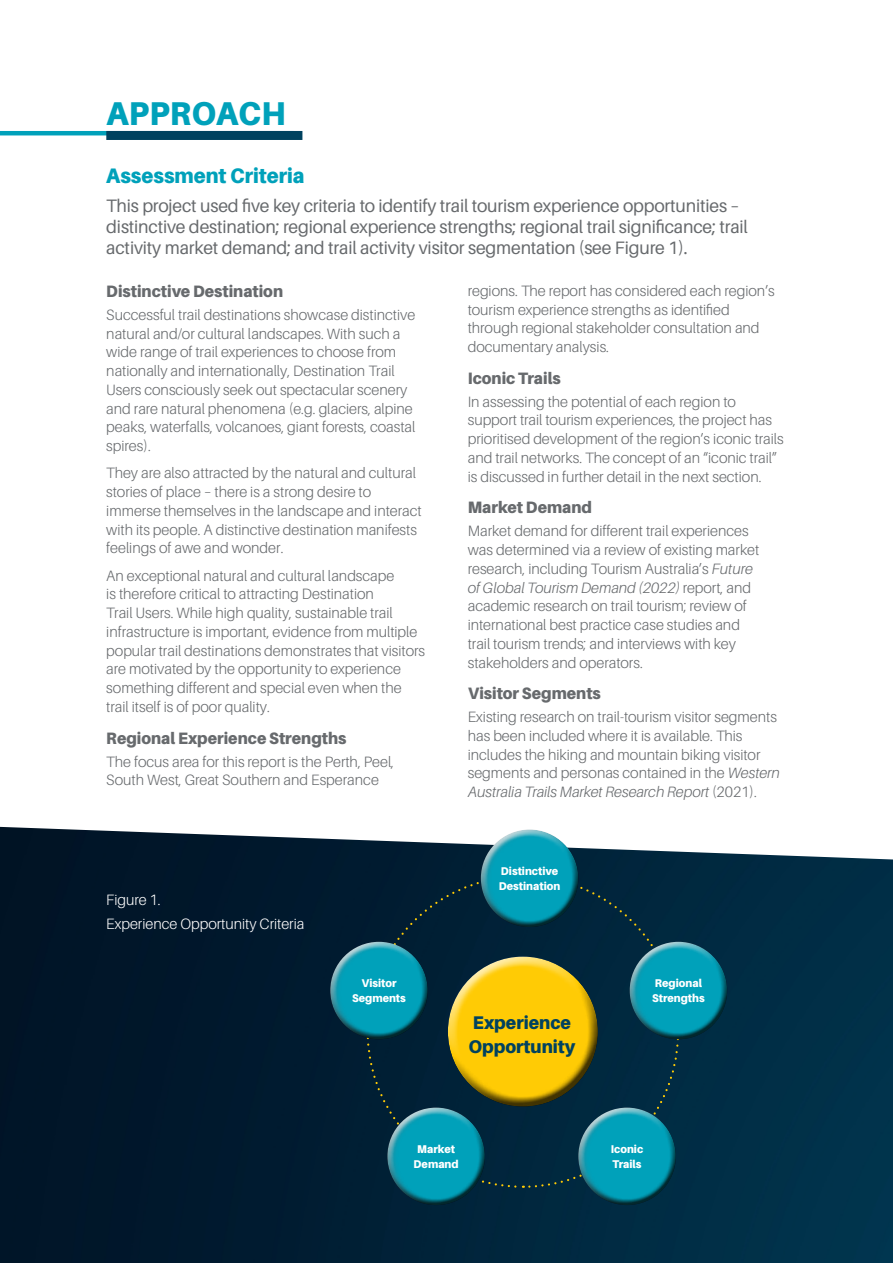
<style>
.page{position:relative;width:893px;height:1263px;background:#fff}
.page>*{position:absolute;margin:0;border:0;box-sizing:border-box;transform-origin:0 0}
.t1{font:900 33px "Aileron";letter-spacing:.01em;color:#00a1ba;scale:.95 1}
.t2{font:900 21px "Aileron";color:#00a1ba;scale:.95 1}
.t3{font:900 18.3px/23.4px "Aileron";color:#00425f;scale:.95 1}
.t4{font:18px/21px "Aileron";letter-spacing:-.01em;color:#676a6d}
.t5{font:900 16.5px "Aileron";color:#676a6d;scale:.95 1}
.t6{font:300 15px/18.8px "Aileron";color:#676a6d}
.t7{font:300 15px "Aileron";color:#fff}
.t8{font:900 11.25px/15px "Aileron";color:#fff;scale:.95 1}
.s1{font-style:italic}
</style>
<div class="page">
<hr style="left:0;top:131px;width:294px;height:4px;background:#00a1ba">
<div style="left:106px;top:131px;width:196px;height:9px;background:#00425f"></div>
<img style="left:0;top:827px;width:893px;height:436px">
<svg style="left:366px;top:874px;width:314px;height:315px;background:#012439"></svg>
<div style="left:446px;top:954px;width:149px;height:118px;background:#fff;opacity:.75"></div>
<div style="left:448px;top:980px;width:150px;height:127px;background:#000;opacity:.75"></div>
<div style="left:478px;top:827px;width:99px;height:78px;background:#fff;opacity:.75"></div>
<div style="left:481px;top:844px;width:97px;height:84px;background:#000;opacity:.75"></div>
<div style="left:627px;top:939px;width:99px;height:78px;background:#fff;opacity:.75"></div>
<div style="left:630px;top:957px;width:97px;height:83px;background:#000;opacity:.75"></div>
<div style="left:575px;top:1105px;width:99px;height:78px;background:#fff;opacity:.75"></div>
<div style="left:579px;top:1122px;width:97px;height:84px;background:#000;opacity:.75"></div>
<div style="left:327px;top:939px;width:99px;height:78px;background:#fff;opacity:.75"></div>
<div style="left:331px;top:957px;width:97px;height:83px;background:#000;opacity:.75"></div>
<div style="left:385px;top:1105px;width:98px;height:78px;background:#fff;opacity:.75"></div>
<div style="left:388px;top:1122px;width:97px;height:84px;background:#000;opacity:.75"></div>
<h1 class="t1" style="left:106px;top:95px;width:190px">APPROACH</h1>
<h2 class="t2" style="left:106px;top:163px;width:210px">Assessment Criteria</h2>
<p class="t4" style="left:106px;top:195px;width:643px">This project used five key criteria to identify trail tourism experience opportunities – distinctive destination; regional experience strengths; regional trail significance; trail activity market demand; and trail activity visitor segmentation (see Figure 1).</p>
<p class="t5" style="left:106px;top:282px;width:188px">Distinctive Destination</p>
<p class="t6" style="left:106px;top:305px;width:311px">Successful trail destinations showcase distinctive natural and/or cultural landscapes. With such a wide range of trail experiences to choose from nationally and internationally, Destination Trail Users consciously seek out spectacular scenery and rare natural phenomena (e.g. glaciers, alpine peaks, waterfalls, volcanoes, giant forests, coastal spires).</p>
<p class="t6" style="left:106px;top:464px;width:317px">They are also attracted by the natural and cultural stories of place – there is a strong desire to immerse themselves in the landscape and interact with its people. A distinctive destination manifests feelings of awe and wonder.</p>
<p class="t6" style="left:106px;top:566px;width:320px">An exceptional natural and cultural landscape<br>is therefore critical to attracting Destination<br>Trail Users. While high quality, sustainable trail infrastructure is important, evidence from multiple popular trail destinations demonstrates that visitors are motivated by the opportunity to experience something different and special even when the trail itself is of poor quality.</p>
<p class="t5" style="left:106px;top:728px;width:254px">Regional Experience Strengths</p>
<p class="t6" style="left:106px;top:752px;width:289px">The focus area for this report is the Perth, Peel,<br>South West, Great Southern and Esperance</p>
<p class="t7" style="left:106px;top:891px;width:56px">Figure 1.</p>
<p class="t7" style="left:106px;top:915px;width:200px">Experience Opportunity Criteria</p>
<p class="t8" style="left:352px;top:976px;width:58px;text-align:center">Visitor<br>Segments</p>
<p class="t6" style="left:468px;top:281px;width:309px">regions. The report has considered each region’s tourism experience strengths as identified through regional stakeholder consultation and documentary analysis.</p>
<p class="t5" style="left:468px;top:368px;width:99px">Iconic Trails</p>
<p class="t6" style="left:468px;top:392px;width:318px">In assessing the potential of each region to support trail tourism experiences, the project has prioritised development of the region’s iconic trails and trail networks. The concept of an “iconic trail” is discussed in further detail in the next section.</p>
<p class="t5" style="left:468px;top:498px;width:132px">Market Demand</p>
<p class="t6" style="left:468px;top:522px;width:293px">Market demand for different trail experiences was determined via a review of existing market research, including Tourism Australia’s <span class="s1">Future of Global Tourism Demand (2022)</span> report, and academic research on trail tourism; review of international best practice case studies and trail tourism trends; and interviews with key stakeholders and operators.</p>
<p class="t5" style="left:468px;top:684px;width:142px">Visitor Segments</p>
<p class="t6" style="left:468px;top:708px;width:314px">Existing research on trail-tourism visitor segments has been included where it is available. This includes the hiking and mountain biking visitor segments and personas contained in the <span class="s1">Western Australia Trails Market Research Report</span> (2021).</p>
<p class="t8" style="left:499px;top:863px;width:66px">Distinctive<br>Destination</p>
<p class="t3" style="left:468px;top:1011px;width:114px">Experience<br>Opportunity</p>
<p class="t8" style="left:652px;top:976px;width:57px">Regional<br>Strengths</p>
<p class="t8" style="left:414px;top:1142px;width:49px;text-align:center">Market<br>Demand</p>
<p class="t8" style="left:611px;top:1142px;width:36px">Iconic<br>Trails</p>
</div>
